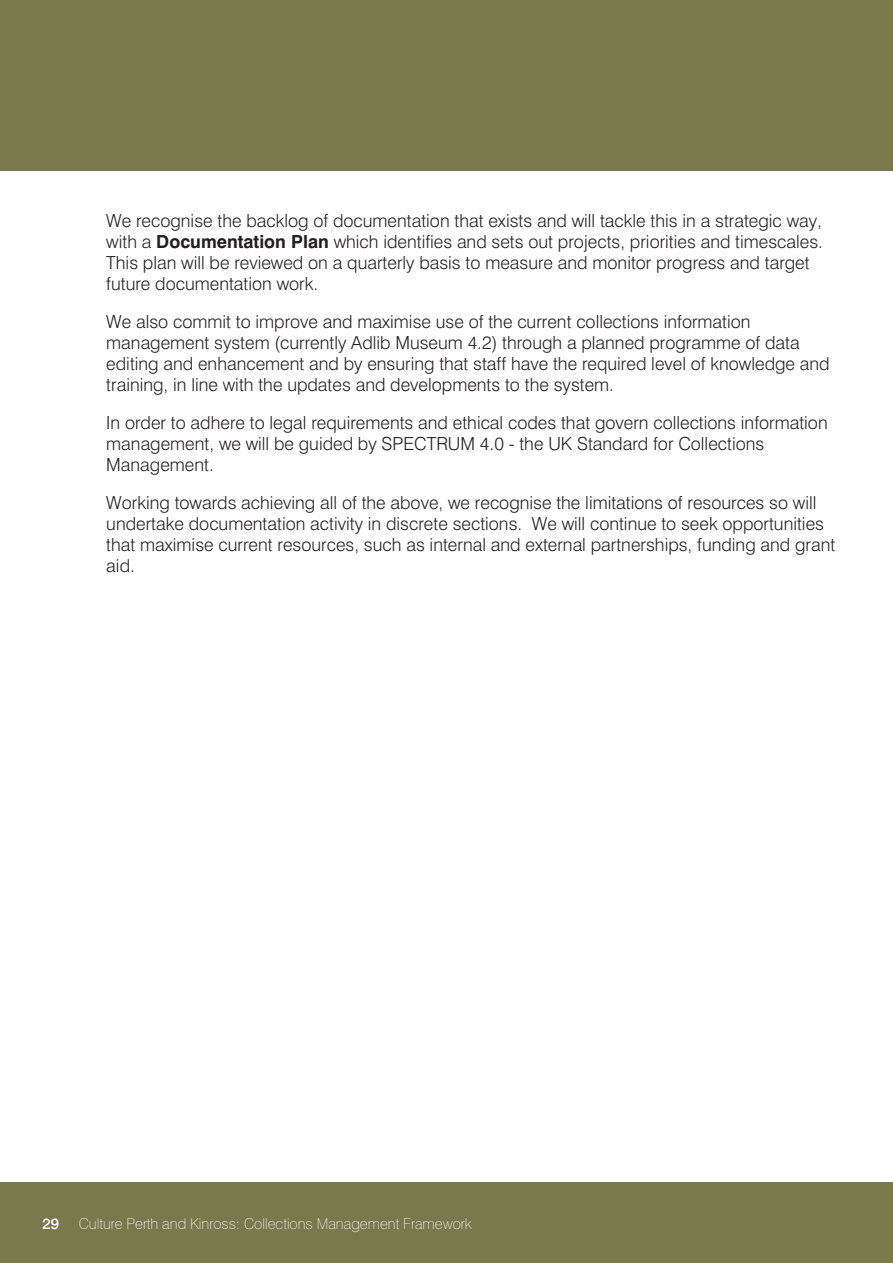
<style>
.page{position:relative;width:893px;height:1263px;background:#fff}
.page>*{position:absolute;margin:0;border:0;box-sizing:border-box;transform-origin:0 0}
.t1{font:300 18px/21px "Swiss 721 BT";color:#231f20}
.t2{font:100 15px "Swiss 721 BT";color:#fff}
.t3{font:500 15px "Swiss 721 BT";color:#fff}
.s1{font-weight:700}
</style>
<div class="page">
<div style="left:0;top:1182px;width:893px;height:81px;background:#79794e"></div>
<div style="left:0;top:0;width:893px;height:170px;background:#79794e"></div>
<p class="t1" style="left:106px;top:210px;width:718px">We recognise the backlog of documentation that exists and will tackle this in a strategic way, with a <span class="s1">Documentation Plan</span> which identifies and sets out projects, priorities and timescales.<br>This plan will be reviewed on a quarterly basis to measure and monitor progress and target future documentation work.</p>
<p class="t1" style="left:106px;top:311px;width:725px">We also commit to improve and maximise use of the current collections information management system (currently Adlib Museum 4.2) through a planned programme of data editing and enhancement and by ensuring that staff have the required level of knowledge and training, in line with the updates and developments to the system.</p>
<p class="t1" style="left:106px;top:412px;width:723px">In order to adhere to legal requirements and ethical codes that govern collections information management, we will be guided by SPECTRUM 4.0 - the UK Standard for Collections<br>Management.</p>
<p class="t1" style="left:106px;top:492px;width:730px">Working towards achieving all of the above, we recognise the limitations of resources so will undertake documentation activity in discrete sections. We will continue to seek opportunities that maximise current resources, such as internal and external partnerships, funding and grant aid.</p>
<p class="t3" style="left:43px;top:1214px;width:18px">29</p>
<p class="t2" style="left:79px;top:1214px;width:395px">Culture Perth and Kinross: Collections Management Framework</p>
</div>
